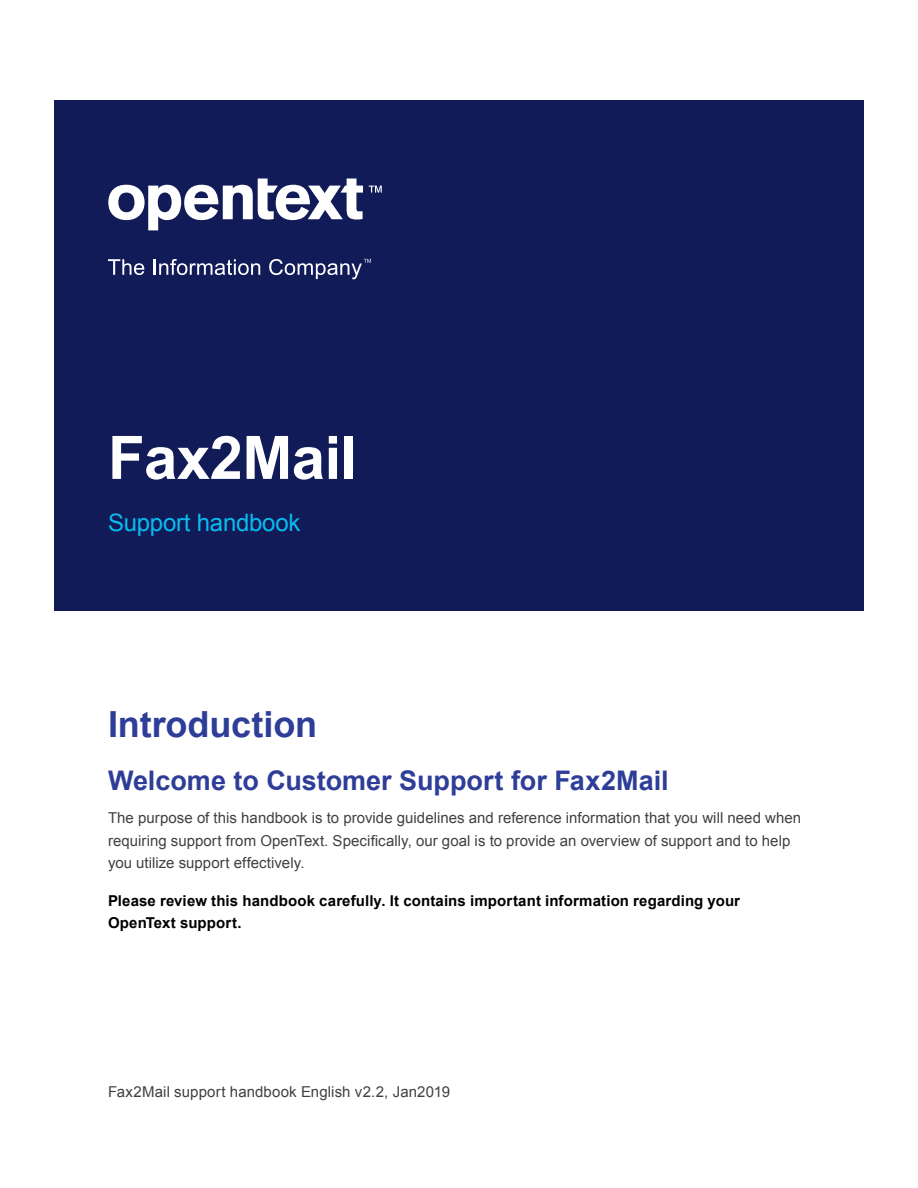
<style>
.page{position:relative;width:918px;height:1188px;background:#fff}
.page>*{position:absolute;margin:0;border:0;box-sizing:border-box;transform-origin:0 0}
.t1{font:700 60px "Arial";letter-spacing:-.01em;color:#fff}
.t2{font:700 36px "Arial";letter-spacing:-.005em;color:#2e3d98}
.t3{font:700 27px "Arial";color:#2e3d98}
.t4{font:24px "Arial";letter-spacing:-.01em;color:#09bcef}
.t5{font:15px/22.5px "Arial";letter-spacing:.005em;color:#414042}
.t6{font:700 15px/22.5px "Arial";letter-spacing:.01em;color:#000}
</style>
<div class="page">
<div style="left:54px;top:100px;width:810px;height:511px;background:#111b58"></div>
<svg style="left:369px;top:186px;width:13px;height:7px"></svg>
<svg style="left:108px;top:178px;width:255px;height:52px"></svg>
<svg style="left:108px;top:259px;width:36px;height:16px"></svg>
<svg style="left:154px;top:259px;width:106px;height:16px"></svg>
<svg style="left:269px;top:259px;width:102px;height:20px"></svg>
<h1 class="t1" style="left:108px;top:418px;width:251px">Fax2Mail</h1>
<h3 class="t4" style="left:108px;top:507px;width:194px">Support handbook</h3>
<h2 class="t2" style="left:108px;top:700px;width:211px">Introduction</h2>
<h3 class="t3" style="left:108px;top:763px;width:562px">Welcome to Customer Support for Fax2Mail</h3>
<p class="t5" style="left:108px;top:807px;width:695px">The purpose of this handbook is to provide guidelines and reference information that you will need when requiring support from OpenText. Specifically, our goal is to provide an overview of support and to help you utilize support effectively.</p>
<p class="t6" style="left:108px;top:890px;width:634px">Please review this handbook carefully. It contains important information regarding your<br>OpenText support.</p>
<p class="t5" style="left:108px;top:1081px;width:344px">Fax2Mail support handbook English v2.2, Jan2019</p>
</div>
